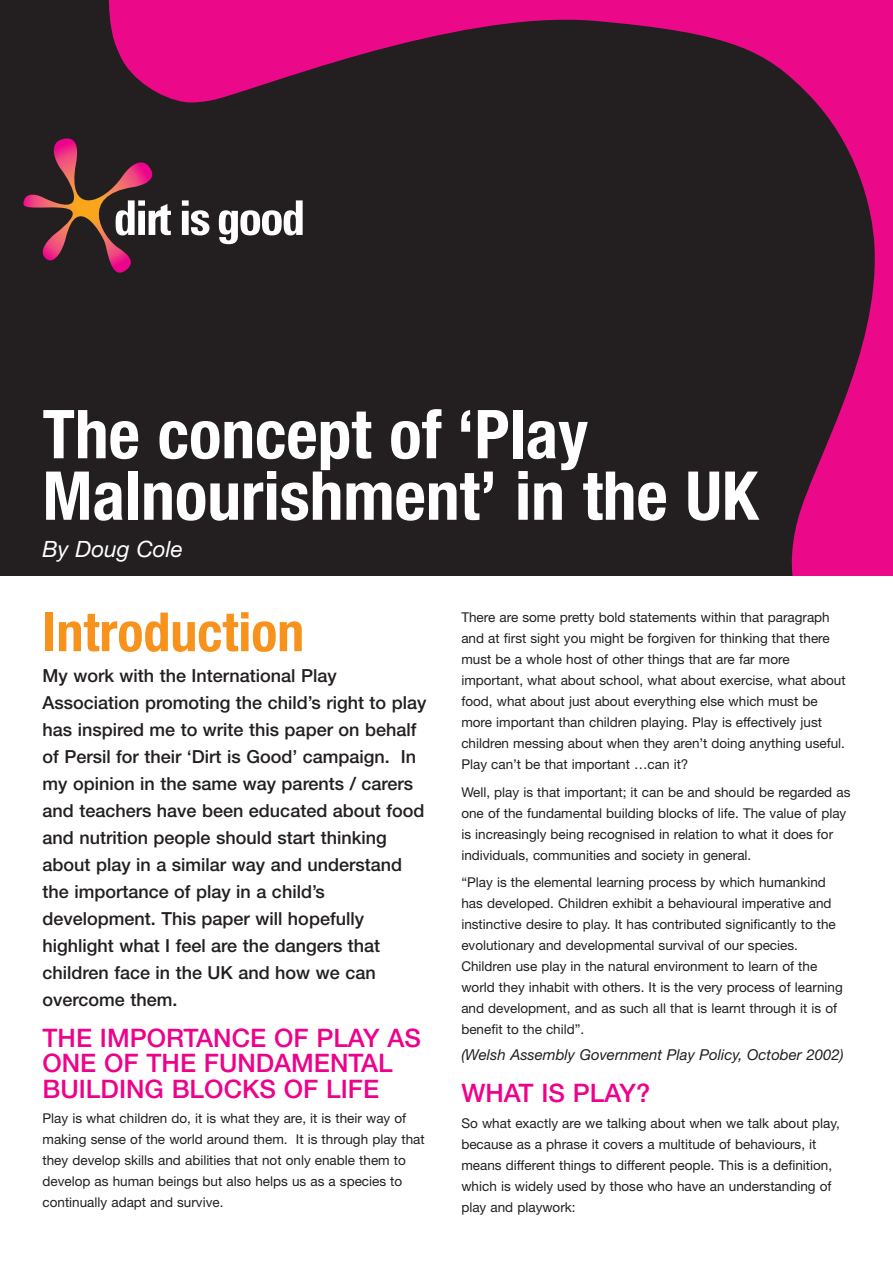
<style>
.page{position:relative;width:893px;height:1263px;background:#fff}
.page>*{position:absolute;margin:0;border:0;box-sizing:border-box;transform-origin:0 0}
.t1{font:700 condensed 67.5px/61.5px "Helvetica Neue";color:#fff}
.t2{font:700 condensed 54px "Helvetica Neue";color:#f7931d}
.t3{font:500 25.5px/25.5px "Helvetica Neue";color:#ed028c}
.t4{font:italic 22.5px "Helvetica Neue";color:#fff}
.t5{font:500 18px/27px "Helvetica Neue";color:#231f20}
.t6{font:italic 15px "Helvetica Neue";color:#231f20}
.t7{font:13.5px/21px "Helvetica Neue";color:#231f20}
</style>
<div class="page">
<div style="left:0;top:0;width:893px;height:583px;background:#231f20"></div>
<svg style="left:109px;top:0;width:784px;height:576px"></svg>
<div style="left:0;top:576px;width:893px;height:687px;background:#fff"></div>
<svg style="left:23px;top:138px;width:148px;height:135px"></svg>
<svg style="left:182px;top:200px;width:27px;height:35px"></svg>
<svg style="left:218px;top:200px;width:85px;height:44px"></svg>
<h1 class="t1" style="left:43px;top:409px;width:717px">The concept of ‘Play<br>Malnourishment’ in the UK</h1>
<h3 class="t4" style="left:43px;top:541px;width:142px">By Doug Cole</h3>
<h2 class="t2" style="left:43px;top:613px;width:263px">Introduction</h2>
<p class="t5" style="left:43px;top:664px;width:385px">My work with the International Play Association promoting the child’s right to play has inspired me to write this paper on behalf of Persil for their ‘Dirt is Good’ campaign. In my opinion in the same way parents / carers and teachers have been educated about food and nutrition people should start thinking about play in a similar way and understand the importance of play in a child’s development. This paper will hopefully highlight what I feel are the dangers that children face in the UK and how we can overcome them.</p>
<h3 class="t3" style="left:43px;top:1027px;width:380px">THE IMPORTANCE OF PLAY AS<br>ONE OF THE FUNDAMENTAL<br>BUILDING BLOCKS OF LIFE</h3>
<p class="t7" style="left:43px;top:1109px;width:384px">Play is what children do, it is what they are, it is their way of making sense of the world around them. It is through play that they develop skills and abilities that not only enable them to develop as human beings but also helps us as a species to continually adapt and survive.</p>
<p class="t7" style="left:461px;top:608px;width:386px">There are some pretty bold statements within that paragraph and at first sight you might be forgiven for thinking that there must be a whole host of other things that are far more important, what about school, what about exercise, what about food, what about just about everything else which must be more important than children playing. Play is effectively just children messing about when they aren’t doing anything useful.<br>Play can’t be that important …can it?</p>
<p class="t7" style="left:461px;top:783px;width:391px">Well, play is that important; it can be and should be regarded as one of the fundamental building blocks of life. The value of play is increasingly being recognised in relation to what it does for individuals, communities and society in general.</p>
<p class="t7" style="left:461px;top:873px;width:383px">“Play is the elemental learning process by which humankind has developed. Children exhibit a behavioural imperative and instinctive desire to play. It has contributed significantly to the evolutionary and developmental survival of our species.<br>Children use play in the natural environment to learn of the world they inhabit with others. It is the very process of learning and development, and as such all that is learnt through it is of benefit to the child”.</p>
<p class="t6" style="left:461px;top:1049px;width:384px">(Welsh Assembly Government Play Policy, October 2002)</p>
<h3 class="t3" style="left:461px;top:1083px;width:190px">WHAT IS PLAY?</h3>
<p class="t7" style="left:461px;top:1114px;width:380px">So what exactly are we talking about when we talk about play, because as a phrase it covers a multitude of behaviours, it means different things to different people. This is a definition, which is widely used by those who have an understanding of play and playwork:</p>
</div>
